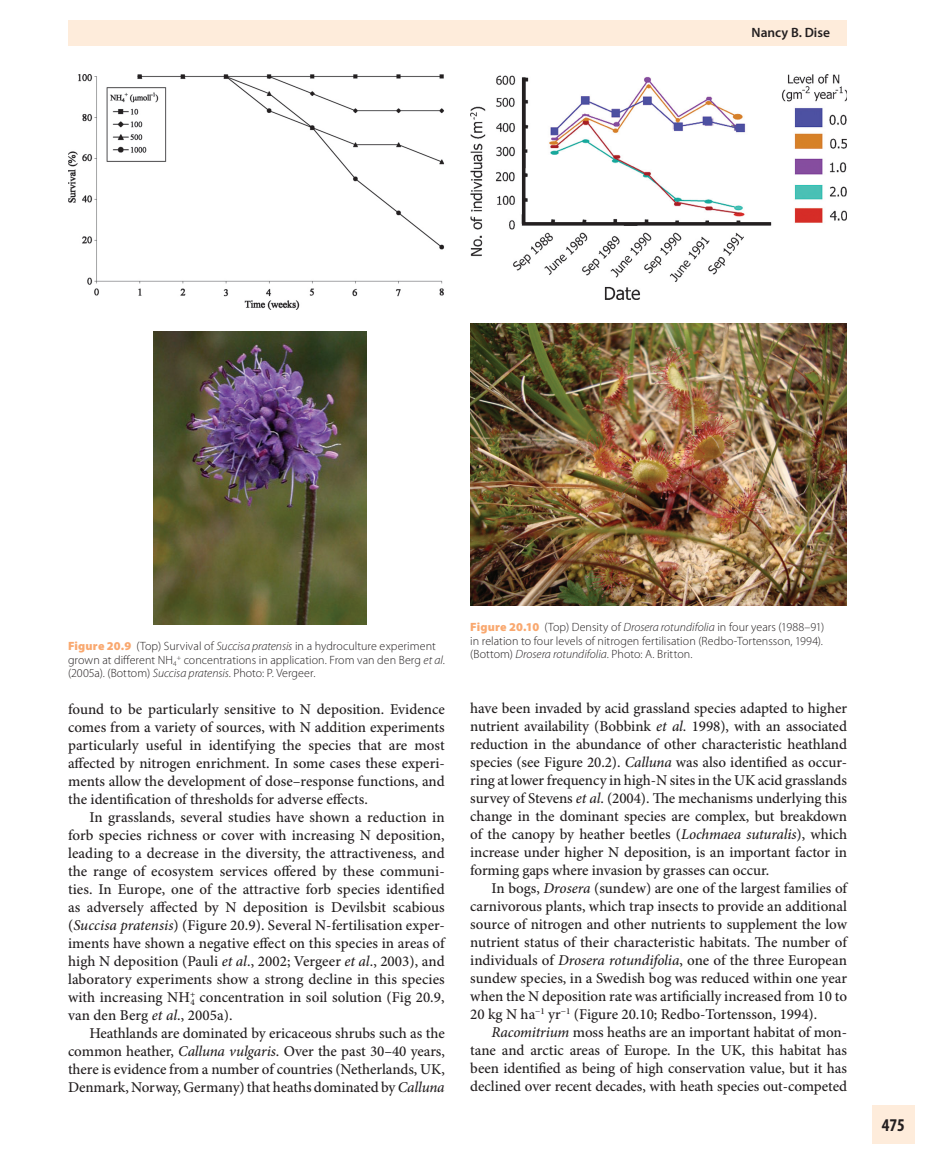
<style>
.page{position:relative;width:932px;height:1173px;background:#fff}
.page>*{position:absolute;margin:0;border:0;box-sizing:border-box;transform-origin:0 0}
.t1{font:700 condensed 18px "Myriad Pro";color:#231f20}
.t2{font:500 15px/18px "Minion Pro";letter-spacing:-.005em;color:#231f20;text-align:justify}
.t3{font:600 13.5px "Myriad Pro";color:#231f20}
.t4{font:300 12px/13.5px "Myriad Pro";letter-spacing:.005em;color:#231f20}
.s1{font-weight:900;color:#f9a86f}
.s2{font-style:italic}
</style>
<div class="page">
<div style="left:68px;top:21px;width:779px;height:25px;background:#feecdb"></div>
<div style="left:872px;top:1105px;width:42px;height:38px;background:#feecdb"></div>
<img style="left:68px;top:74px;width:376px;height:236px">
<img style="left:154px;top:332px;width:212px;height:292px">
<img style="left:470px;top:323px;width:376px;height:282px">
<img style="left:470px;top:74px;width:376px;height:225px">
<p class="t3" style="left:751px;top:27px;width:80px">Nancy B. Dise</p>
<p class="t4" style="left:68px;top:641px;width:378px"><span class="s1">Figure 20.9</span> (Top) Survival of <span class="s2">Succisa pratensis</span> in a hydroculture experiment grown at different NH <sub>4</sub><sup>+</sup> concentrations in application. From van den Berg <span class="s2">et al</span>. (2005a). (Bottom) <span class="s2">Succisa pratensis</span> . Photo: P. Vergeer.</p>
<p class="t2" style="left:68px;top:702px;width:378px">found to be particularly sensitive to N deposition. Evidence comes from a variety of sources, with N addition experiments particularly useful in identifying the species that are most affected by nitrogen enrichment. In some cases these experi&shy;ments allow the development of dose–response functions, and the identification of thresholds for adverse effects.</p>
<p class="t2" style="left:68px;top:810px;width:378px;text-indent:21px">In grasslands, several studies have shown a reduction in forb species richness or cover with increasing N deposition, leading to a decrease in the diversity, the attractiveness, and the range of ecosystem services offered by these communi&shy;ties. In Europe, one of the attractive forb species identified as adversely affected by N deposition is Devilsbit scabious ( <span class="s2">Succisa pratensis</span> ) ( Figure 20.9 ). Several N-fertilisation exper&shy;iments have shown a negative effect on this species in areas of high N deposition (Pauli <span class="s2">et al</span> ., 2002 ; Vergeer <span class="s2">et al</span> ., 2003 ), and laboratory experiments show a strong decline in this species with increasing NH<sup>+</sup></p>
<p class="t2" style="left:68px;top:990px;width:378px;text-indent:122px"><sub>4</sub> concentration in soil solution (Fig 20.9, van den Berg <span class="s2">et al</span> ., 2005a ).</p>
<p class="t2" style="left:68px;top:1026px;width:378px;text-indent:21px">Heathlands are dominated by ericaceous shrubs such as the common heather, <span class="s2">Calluna vulgaris</span> . Over the past 30–40 years, there is evidence from a number of countries (Netherlands, UK, Denmark, Norway, Germany) that heaths dominated by <span class="s2">Calluna</span></p>
<p class="t4" style="left:470px;top:622px;width:355px;text-align:justify"><span class="s1">Figure 20.10</span> (Top) Density of <span class="s2">Drosera rotundifolia</span> in four years (1988–91) in relation to four levels of nitrogen fertilisation (Redbo-Tortensson, 1994). (Bottom) <span class="s2">Drosera rotundifolia</span> . Photo: A. Britton.</p>
<p class="t2" style="left:470px;top:701px;width:378px">have been invaded by acid grassland species adapted to higher nutrient availability (Bobbink <span class="s2">et al</span> . 1998 ), with an associated reduction in the abundance of other characteristic heathland species (see Figure 20.2 ). <span class="s2">Calluna</span> was also identified as occur&shy;ring at lower frequency in high-N sites in the UK acid grasslands survey of Stevens <span class="s2">et al</span> . ( 2004 ). The mechanisms underlying this change in the dominant species are complex, but breakdown of the canopy by heather beetles ( <span class="s2">Lochmaea suturalis</span> ), which increase under higher N deposition, is an important factor in forming gaps where invasion by grasses can occur.</p>
<p class="t2" style="left:470px;top:881px;width:378px;text-indent:21px">In bogs, <span class="s2">Drosera</span> (sundew) are one of the largest families of carnivorous plants, which trap insects to provide an additional source of nitrogen and other nutrients to supplement the low nutrient status of their characteristic habitats. The number of individuals of <span class="s2">Drosera rotundifolia</span> , one of the three European sundew species, in a Swedish bog was reduced within one year when the N deposition rate was artificially increased from 10 to 20 kg N ha <sup>−1</sup> yr <sup>−1</sup> ( Figure 20.10 ; Redbo-Tortensson, 1994 ).</p>
<p class="t2" style="left:470px;top:1025px;width:378px;text-indent:21px"><span class="s2">Racomitrium</span> moss heaths are an important habitat of mon&shy;tane and arctic areas of Europe. In the UK, this habitat has been identified as being of high conservation value, but it has declined over recent decades, with heath species out-competed</p>
<p class="t1" style="left:881px;top:1118px;width:25px">475</p>
</div>
